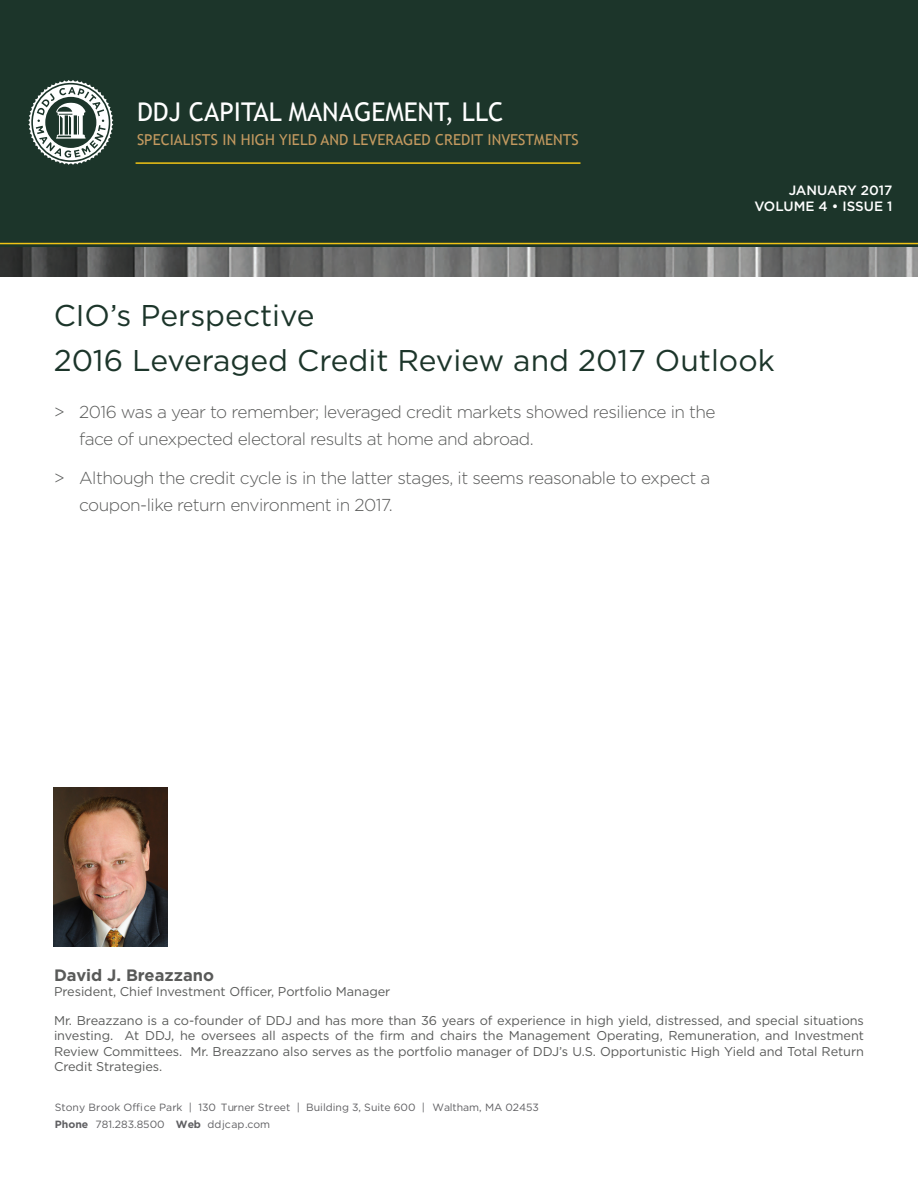
<style>
.page{position:relative;width:918px;height:1188px;background:#fff}
.page>*{position:absolute;margin:0;border:0;box-sizing:border-box;transform-origin:0 0}
.t1{font:30px/45px "Gotham";color:#1c352a}
.t2{font:25.8px "Trebuchet MS";color:#fff}
.t3{font:300 17.25px/26.2px "Gotham";letter-spacing:-.03em;color:#595a59}
.body_copy{font:700 16.5px "Gotham";color:#595a59}
.t4{font:15px "Trebuchet MS";color:#c49a60}
.t5{font:500 13.5px "Gotham";color:#fff}
.body_copy-2{font:12.75px/15.3px "Gotham";letter-spacing:-.005em;color:#595a59;text-align:justify}
.t6{font:10.5px/17.2px "Gotham";color:#5f5f62}
.s1{font-weight:700}
</style>
<div class="page">
<img style="left:54px;top:787px;width:113px;height:160px">
<div style="left:0;top:0;width:918px;height:255px;background:#1c352a"></div>
<svg style="left:29px;top:80px;width:84px;height:85px"></svg>
<img style="left:0;top:248px;width:918px;height:29px">
<hr style="left:0;top:243px;width:918px;height:1px;background:#f1c315">
<hr style="left:136px;top:162px;width:445px;height:2px;background:#f1c315">
<p class="t2" style="left:137px;top:97px;width:368px">DDJ CAPITAL MANAGEMENT, LLC</p>
<p class="t4" style="left:137px;top:131px;width:443px">SPECIALISTS IN HIGH YIELD AND LEVERAGED CREDIT INVESTMENTS</p>
<p class="t5" style="left:789px;top:182px;width:105px">JANUARY 2017</p>
<p class="t5" style="left:754px;top:198px;width:140px">VOLUME 4 • ISSUE 1</p>
<p class="t1" style="left:54px;top:292px;width:723px">CIO’s Perspective<br>2016 Leveraged Credit Review and 2017 Outlook</p>
<p class="t3" style="left:79px;top:399px;width:638px;text-indent:-26px">&gt; 2016 was a year to remember; leveraged credit markets showed resilience in the face of unexpected electoral results at home and abroad.</p>
<p class="t3" style="left:79px;top:465px;width:633px;text-indent:-26px">&gt; Although the credit cycle is in the latter stages, it seems reasonable to expect a coupon-like return environment in 2017.</p>
<p class="body_copy" style="left:54px;top:966px;width:162px">David J. Breazzano</p>
<p class="body_copy-2" style="left:54px;top:984px;width:338px">President, Chief Investment Officer, Portfolio Manager</p>
<p class="body_copy-2" style="left:54px;top:1013px;width:812px">Mr. Breazzano is a co-founder of DDJ and has more than 36 years of experience in high yield, distressed, and special situations investing. At DDJ, he oversees all aspects of the firm and chairs the Management Operating, Remuneration, and Investment Review Committees. Mr. Breazzano also serves as the portfolio manager of DDJ’s U.S. Opportunistic High Yield and Total Return Credit Strategies.</p>
<p class="t6" style="left:55px;top:1099px;width:486px">Stony Brook Office Park | 130 Turner Street | Building 3, Suite 600 | Waltham, MA 02453<br><span class="s1">Phone</span> 781.283.8500 <span class="s1">Web</span> ddjcap.com</p>
</div>
